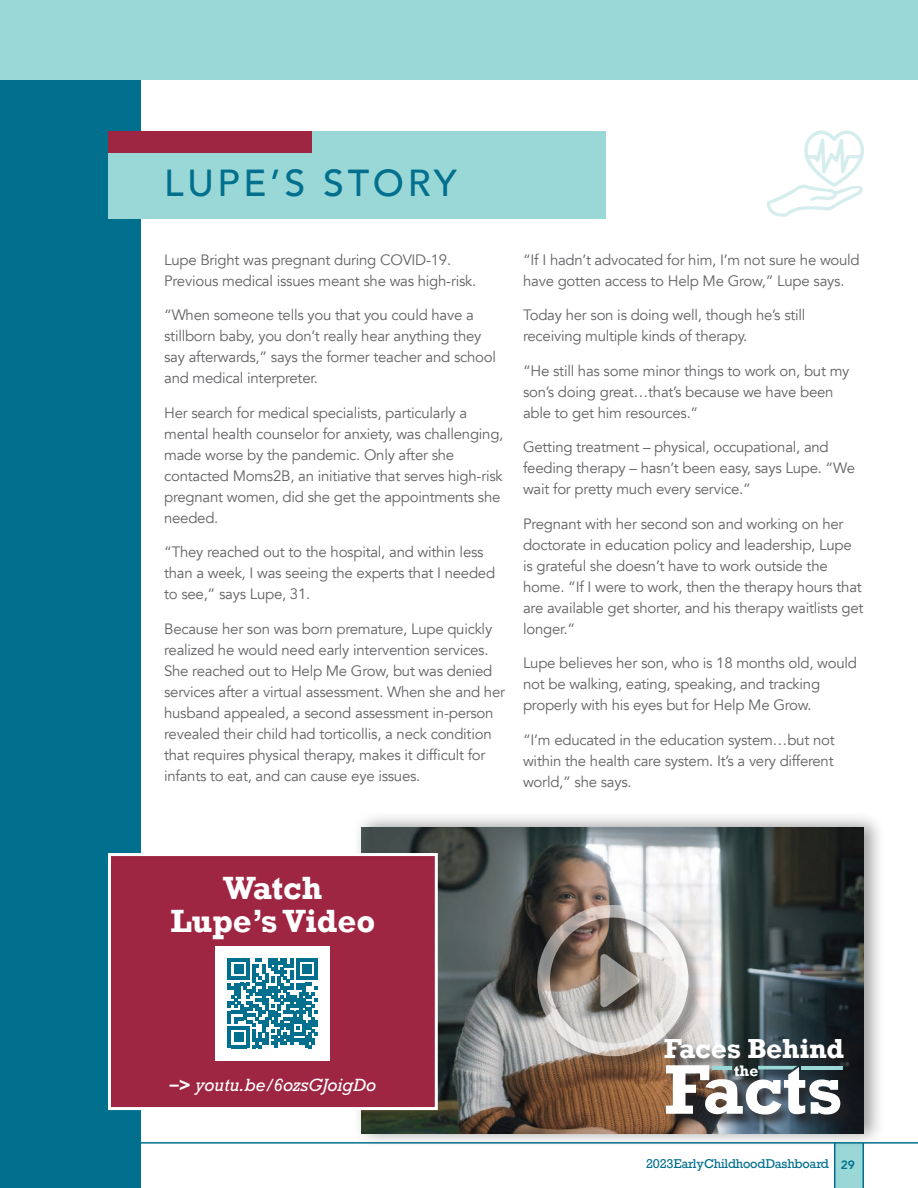
<style>
.page{position:relative;width:918px;height:1188px;background:#fff}
.page>*{position:absolute;margin:0;border:0;box-sizing:border-box;transform-origin:0 0}
.t1{font:700 71.4px "Rockwell";letter-spacing:-.01em;color:#fff}
.t2{font:500 37.5px "Avenir";letter-spacing:.1em;color:#01708e}
.t3{font:700 33px/33px "Rockwell";color:#fff;text-align:center}
.t4{font:700 28.2px "Rockwell";letter-spacing:-.01em;color:#fff}
.t5{font:italic 18px "Rockwell";color:#fff}
.t6{font:700 15.6px "Rockwell";color:#fff}
.t7{font:15px/21px "Avenir";letter-spacing:-.015em;color:#636366}
.t8{font:12px "Rockwell";letter-spacing:-.02em;color:#01708e}
.s1{font-weight:700;font-style:normal}
.s2{font-family:"Avenir LT Pro";font-weight:800}
</style>
<div class="page">
<div style="left:835px;top:1143px;width:27px;height:45px;background:#9ad7d7"></div>
<hr style="left:834px;top:1142px;width:2px;height:46px;background:#01708e">
<hr style="left:862px;top:1143px;width:2px;height:45px;background:#01708e">
<hr style="left:0;top:1142px;width:918px;height:2px;background:#01708e">
<div style="left:0;top:0;width:140px;height:1188px;background:#01708e"></div>
<div style="left:108px;top:131px;width:498px;height:88px;background:#9ad7d7"></div>
<div style="left:353px;top:811px;width:533px;height:337px;background:#231f20;opacity:.45"></div>
<img style="left:362px;top:827px;width:502px;height:307px">
<div style="left:539px;top:906px;width:164px;height:165px;background:#231f20;opacity:.75"></div>
<svg style="left:536px;top:903px;width:152px;height:153px;background:#aea7a2"></svg>
<div style="left:108px;top:131px;width:204px;height:21px;background:#9f2643"></div>
<div style="left:0;top:0;width:918px;height:80px;background:#9ad7d7"></div>
<svg style="left:767px;top:130px;width:97px;height:87px"></svg>
<div style="left:110px;top:855px;width:326px;height:254px;background:#9f2643"></div>
<div style="left:108px;top:853px;width:330px;height:257px;border:3px solid #fff"></div>
<div style="left:216px;top:946px;width:114px;height:114px;background:#fff"></div>
<svg style="left:228px;top:958px;width:90px;height:90px"></svg>
<div style="left:664px;top:1038px;width:194px;height:91px;background:#231f20;opacity:.85"></div>
<hr style="left:713px;top:1066px;width:19px;height:4px;background:#9ad7d7">
<svg style="left:758px;top:1066px;width:39px;height:4px"></svg>
<hr style="left:801px;top:1066px;width:42px;height:4px;background:#9ad7d7">
<p class="t2" style="left:164px;top:151px;width:294px">LUPE’S STORY</p>
<p class="t7" style="left:164px;top:249px;width:314px">Lupe Bright was pregnant during COVID-19.<br>Previous medical issues meant she was high-risk.</p>
<p class="t7" style="left:164px;top:305px;width:333px">“When someone tells you that you could have a stillborn baby, you don’t really hear anything they say afterwards,” says the former teacher and school and medical interpreter.</p>
<p class="t7" style="left:164px;top:402px;width:341px">Her search for medical specialists, particularly a mental health counselor for anxiety, was challenging, made worse by the pandemic. Only after she contacted Moms2B, an initiative that serves high-risk pregnant women, did she get the appointments she needed.</p>
<p class="t7" style="left:164px;top:542px;width:333px">“They reached out to the hospital, and within less than a week, I was seeing the experts that I needed to see,” says Lupe, 31.</p>
<p class="t7" style="left:164px;top:618px;width:342px">Because her son was born premature, Lupe quickly realized he would need early intervention services.<br>She reached out to Help Me Grow, but was denied services after a virtual assessment. When she and her husband appealed, a second assessment in-person revealed their child had torticollis, a neck condition that requires physical therapy, makes it difficult for infants to eat, and can cause eye issues.</p>
<p class="t7" style="left:523px;top:249px;width:338px">“If I hadn’t advocated for him, I’m not sure he would have gotten access to Help Me Grow,” Lupe says.</p>
<p class="t7" style="left:523px;top:305px;width:284px">Today her son is doing well, though he’s still receiving multiple kinds of therapy.</p>
<p class="t7" style="left:523px;top:360px;width:328px">“He still has some minor things to work on, but my son’s doing great…that’s because we have been able to get him resources.”</p>
<p class="t7" style="left:523px;top:437px;width:334px">Getting treatment – physical, occupational, and feeding therapy – hasn’t been easy, says Lupe. “We wait for pretty much every service.”</p>
<p class="t7" style="left:523px;top:513px;width:342px">Pregnant with her second son and working on her doctorate in education policy and leadership, Lupe is grateful she doesn’t have to work outside the home. “If I were to work, then the therapy hours that are available get shorter, and his therapy waitlists get longer.”</p>
<p class="t7" style="left:523px;top:653px;width:335px">Lupe believes her son, who is 18 months old, would not be walking, eating, speaking, and tracking properly with his eyes but for Help Me Grow.</p>
<p class="t7" style="left:523px;top:729px;width:313px;text-align:justify">“I’m educated in the education system…but not within the health care system. It’s a very different world,” she says.</p>
<p class="t3" style="left:170px;top:872px;width:206px">Watch<br>Lupe’s Video</p>
<p class="t5" style="left:170px;top:1075px;width:208px"><span class="s1">–&gt;</span> youtu.be/6ozsGJoigDo</p>
<p class="t4" style="left:664px;top:1032px;width:182px">Faces Behind</p>
<p class="t1" style="left:664px;top:1047px;width:180px">Facts</p>
<p class="t6" style="left:734px;top:1061px;width:26px">the</p>
<p class="t8" style="left:646px;top:1156px;width:210px">2023 Early Childhood Dashboard <span class="s2">29</span></p>
</div>
